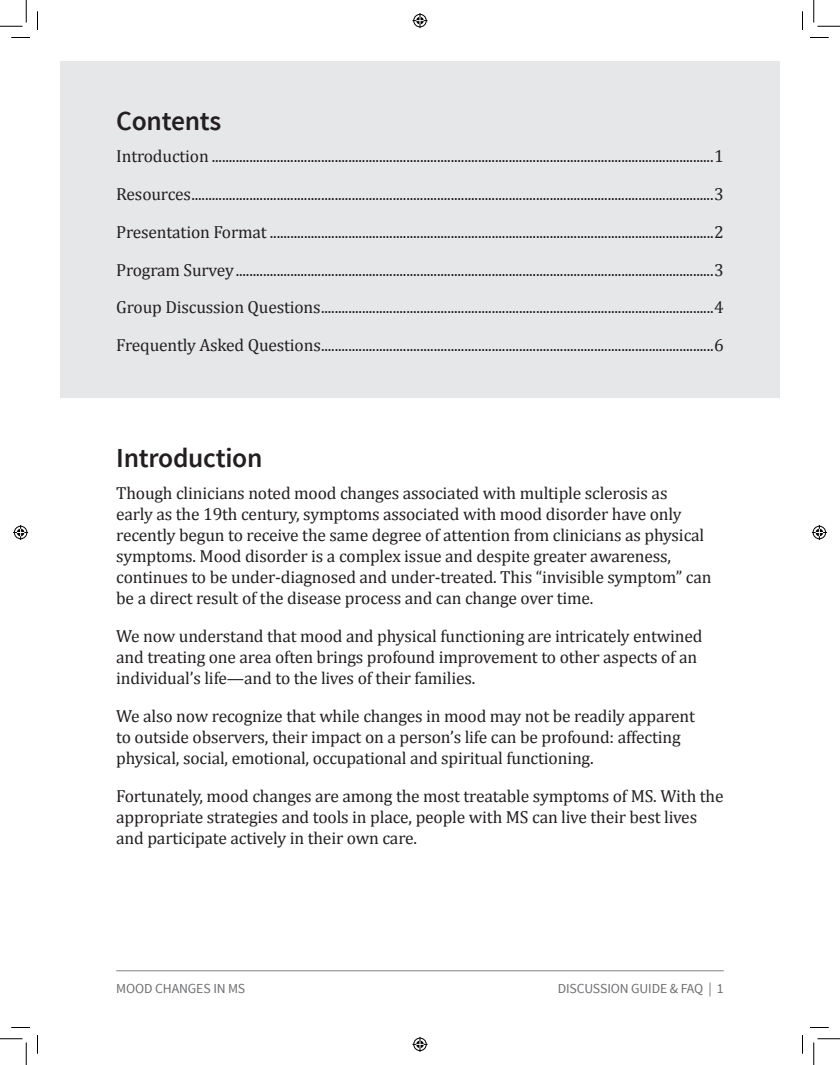
<style>
.page{position:relative;width:840px;height:1065px;background:#fff}
.page>*{position:absolute;margin:0;border:0;box-sizing:border-box;transform-origin:0 0}
.t1{font:600 27.5px "Source Sans Pro";letter-spacing:-.01em;color:#231f20}
.t2{font:17.5px/21px "Cambria";letter-spacing:-.01em;color:#231f20}
.t3{font:13.75px "Source Sans Pro";letter-spacing:-.01em;color:#6c6d70}
</style>
<div class="page">
<hr style="left:116px;top:971px;width:608px;height:1px;background:#808285">
<div style="left:60px;top:61px;width:720px;height:337px;background:#e6e7e9"></div>
<svg style="left:11px;top:37px;width:19px;height:1px"></svg>
<svg style="left:810px;top:37px;width:19px;height:1px"></svg>
<svg style="left:11px;top:1027px;width:19px;height:1px"></svg>
<svg style="left:810px;top:1027px;width:19px;height:1px"></svg>
<svg style="left:37px;top:11px;width:1px;height:19px"></svg>
<svg style="left:37px;top:1035px;width:1px;height:19px"></svg>
<svg style="left:802px;top:11px;width:1px;height:19px"></svg>
<svg style="left:802px;top:1035px;width:1px;height:19px"></svg>
<svg style="left:0;top:0;width:27px;height:27px"></svg>
<svg style="left:0;top:1039px;width:27px;height:26px"></svg>
<svg style="left:814px;top:0;width:26px;height:27px"></svg>
<svg style="left:814px;top:1039px;width:26px;height:26px"></svg>
<svg style="left:412px;top:13px;width:16px;height:15px"></svg>
<svg style="left:412px;top:1037px;width:16px;height:15px"></svg>
<svg style="left:13px;top:525px;width:15px;height:15px"></svg>
<svg style="left:812px;top:525px;width:15px;height:15px"></svg>
<p class="t1" style="left:116px;top:103px;width:107px">Contents</p>
<p class="t2" style="left:116px;top:145px;width:609px">Introduction ...................................................................................................................................................1</p>
<p class="t2" style="left:116px;top:183px;width:609px">Resources.........................................................................................................................................................3</p>
<p class="t2" style="left:116px;top:221px;width:609px">Presentation Format ..................................................................................................................................2</p>
<p class="t2" style="left:116px;top:259px;width:609px">Program Survey............................................................................................................................................3</p>
<p class="t2" style="left:116px;top:297px;width:609px">Group Discussion Questions...................................................................................................................4</p>
<p class="t2" style="left:116px;top:335px;width:609px">Frequently Asked Questions...................................................................................................................6</p>
<p class="t1" style="left:116px;top:440px;width:148px">Introduction</p>
<p class="t2" style="left:116px;top:483px;width:597px">Though clinicians noted mood changes associated with multiple sclerosis as<br>early as the 19th century, symptoms associated with mood disorder have only recently begun to receive the same degree of attention from clinicians as physical symptoms. Mood disorder is a complex issue and despite greater awareness, continues to be under-diagnosed and under-treated. This “invisible symptom” can be a direct result of the disease process and can change over time.</p>
<p class="t2" style="left:116px;top:626px;width:588px">We now understand that mood and physical functioning are intricately entwined and treating one area often brings profound improvement to other aspects of an individual’s life—and to the lives of their families.</p>
<p class="t2" style="left:116px;top:705px;width:580px">We also now recognize that while changes in mood may not be readily apparent to outside observers, their impact on a person’s life can be profound: affecting physical, social, emotional, occupational and spiritual functioning.</p>
<p class="t2" style="left:116px;top:785px;width:609px">Fortunately, mood changes are among the most treatable symptoms of MS. With the appropriate strategies and tools in place, people with MS can live their best lives and participate actively in their own care.</p>
<p class="t3" style="left:116px;top:980px;width:131px">MOOD CHANGES IN MS</p>
<p class="t3" style="left:558px;top:980px;width:167px">DISCUSSION GUIDE &amp; FAQ | 1</p>
</div>
